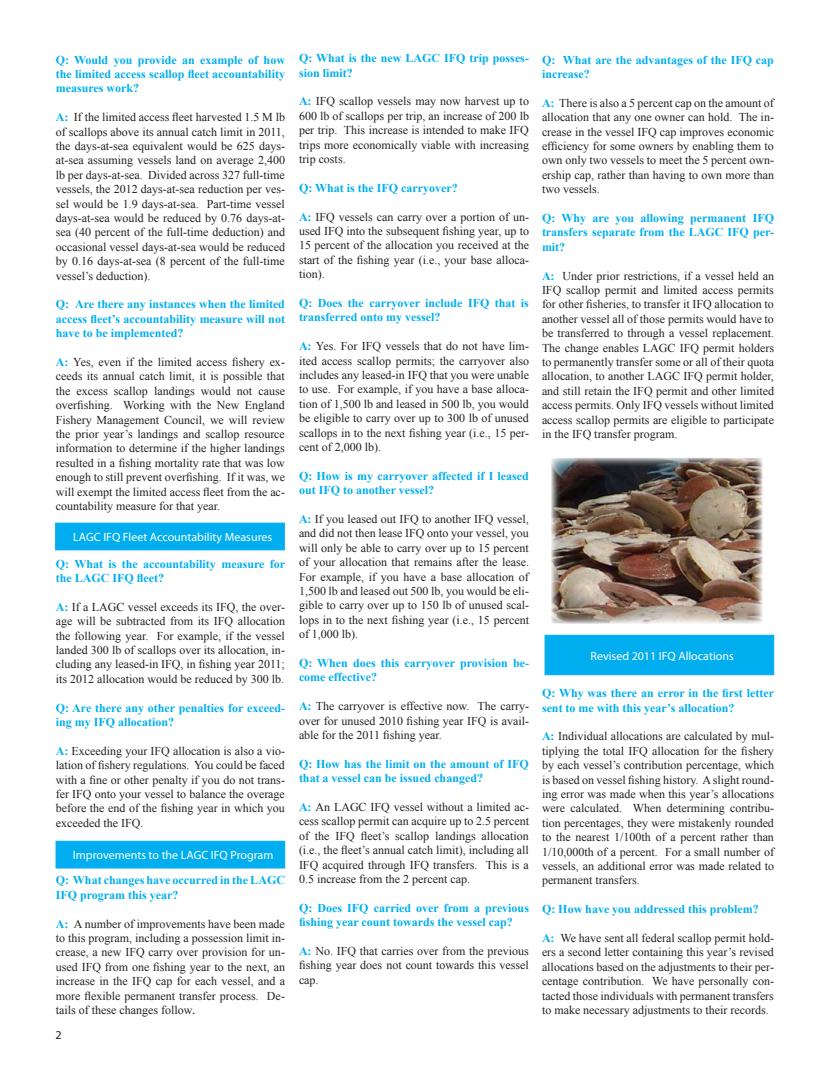
<style>
.page{position:relative;width:828px;height:1080px;background:#fff}
.page>*{position:absolute;margin:0;border:0;box-sizing:border-box;transform-origin:0 0}
.t1{font:12px/14.4px "Times New Roman";color:#231f20;text-align:justify}
.t2{font:700 12px/14.4px "Times New Roman";color:#00aeef}
.t3{font:12px "Myriad Pro";color:#fff}
.t4{font:12px "Myriad Pro";color:#231f20}
.s1{font-weight:700;color:#00aeef}
.s2{font-family:"Myriad Pro"}
</style>
<div class="page">
<div style="left:55px;top:523px;width:230px;height:27px;background:#00aeef;border:1px solid #00aeef"></div>
<div style="left:56px;top:841px;width:229px;height:27px;background:#00aeef;border:1px solid #00aeef"></div>
<div style="left:545px;top:635px;width:229px;height:40px;background:#00aeef;border:1px solid #00aeef"></div>
<img style="left:551px;top:457px;width:211px;height:167px">
<p class="t2" style="left:56px;top:52px;width:231px;text-align:justify">Q: Would you provide an example of how the limited access scallop fleet accountability measures work?</p>
<p class="t1" style="left:56px;top:110px;width:231px"><span class="s1">A:</span> If the limited access fleet harvested 1.5 M lb of scallops above its annual catch limit in 2011, the days-at-sea equivalent would be 625 days&shy;at-sea assuming vessels land on average 2,400 lb per days-at-sea. Divided across 327 full-time vessels, the 2012 days-at-sea reduction per ves&shy;sel would be 1.9 days-at-sea. Part-time vessel days-at-sea would be reduced by 0.76 days-at&shy;sea (40 percent of the full-time deduction) and occasional vessel days-at-sea would be reduced by 0.16 days-at-sea (8 percent of the full-time vessel’s deduction).</p>
<p class="t2" style="left:56px;top:297px;width:231px;text-align:justify">Q: Are there any instances when the limited access fleet’s accountability measure will not have to be implemented?</p>
<p class="t1" style="left:56px;top:355px;width:231px"><span class="s1">A:</span> Yes, even if the limited access fishery ex&shy;ceeds its annual catch limit, it is possible that the excess scallop landings would not cause overfishing. Working with the New England Fishery Management Council, we will review the prior year’s landings and scallop resource information to determine if the higher landings resulted in a fishing mortality rate that was low enough to still prevent overfishing. If it was, we will exempt the limited access fleet from the ac&shy;countability measure for that year.</p>
<p class="t3" style="left:73px;top:530px;width:200px">LAGC IFQ Fleet Accountability Measures</p>
<p class="t2" style="left:56px;top:556px;width:231px">Q: What is the accountability measure for the LAGC IFQ fleet?</p>
<p class="t1" style="left:56px;top:599px;width:231px"><span class="s1">A:</span> If a LAGC vessel exceeds its IFQ, the over&shy;age will be subtracted from its IFQ allocation the following year. For example, if the vessel landed 300 lb of scallops over its allocation, in&shy;cluding any leased-in IFQ, in fishing year 2011; its 2012 allocation would be reduced by 300 lb.</p>
<p class="t2" style="left:56px;top:700px;width:231px">Q: Are there any other penalties for exceed&shy;ing my IFQ allocation?</p>
<p class="t1" style="left:56px;top:743px;width:231px"><span class="s1">A:</span> Exceeding your IFQ allocation is also a vio&shy;lation of fishery regulations. You could be faced with a fine or other penalty if you do not trans&shy;fer IFQ onto your vessel to balance the overage before the end of the fishing year in which you exceeded the IFQ.</p>
<p class="t3" style="left:73px;top:848px;width:202px">Improvements to the LAGC IFQ Program</p>
<p class="t2" style="left:56px;top:873px;width:231px">Q: What changes have occurred in the LAGC<br>IFQ program this year?</p>
<p class="t1" style="left:56px;top:916px;width:231px"><span class="s1">A:</span> A number of improvements have been made to this program, including a possession limit in&shy;crease, a new IFQ carry over provision for un&shy;used IFQ from one fishing year to the next, an increase in the IFQ cap for each vessel, and a more flexible permanent transfer process. De&shy;tails of these changes follow<span class="s2">.</span></p>
<p class="t4" style="left:55px;top:1028px;width:8px">2</p>
<p class="t2" style="left:299px;top:51px;width:231px">Q: What is the new LAGC IFQ trip posses&shy;sion limit?</p>
<p class="t1" style="left:299px;top:94px;width:232px"><span class="s1">A:</span> IFQ scallop vessels may now harvest up to 600 lb of scallops per trip, an increase of 200 lb per trip. This increase is intended to make IFQ trips more economically viable with increasing trip costs.</p>
<p class="t2" style="left:299px;top:180px;width:160px">Q: What is the IFQ carryover?</p>
<p class="t1" style="left:299px;top:209px;width:232px"><span class="s1">A:</span> IFQ vessels can carry over a portion of un&shy;used IFQ into the subsequent fishing year, up to 15 percent of the allocation you received at the start of the fishing year (i.e., your base alloca&shy;tion).</p>
<p class="t2" style="left:299px;top:295px;width:231px">Q: Does the carryover include IFQ that is transferred onto my vessel?</p>
<p class="t1" style="left:299px;top:339px;width:232px"><span class="s1">A:</span> Yes. For IFQ vessels that do not have lim&shy;ited access scallop permits; the carryover also includes any leased-in IFQ that you were unable to use. For example, if you have a base alloca&shy;tion of 1,500 lb and leased in 500 lb, you would be eligible to carry over up to 300 lb of unused scallops in to the next fishing year (i.e., 15 per&shy;cent of 2,000 lb).</p>
<p class="t2" style="left:299px;top:468px;width:231px">Q: How is my carryover affected if I leased out IFQ to another vessel?</p>
<p class="t1" style="left:299px;top:512px;width:232px"><span class="s1">A:</span> If you leased out IFQ to another IFQ vessel, and did not then lease IFQ onto your vessel, you will only be able to carry over up to 15 percent of your allocation that remains after the lease.<br>For example, if you have a base allocation of 1,500 lb and leased out 500 lb, you would be eli&shy;gible to carry over up to 150 lb of unused scal&shy;lops in to the next fishing year (i.e., 15 percent of 1,000 lb).</p>
<p class="t2" style="left:299px;top:655px;width:231px">Q: When does this carryover provision be&shy;come effective?</p>
<p class="t1" style="left:299px;top:699px;width:231px"><span class="s1">A:</span> The carryover is effective now. The carry&shy;over for unused 2010 fishing year IFQ is avail&shy;able for the 2011 fishing year.</p>
<p class="t2" style="left:299px;top:756px;width:231px">Q: How has the limit on the amount of IFQ that a vessel can be issued changed?</p>
<p class="t1" style="left:299px;top:800px;width:232px"><span class="s1">A:</span> An LAGC IFQ vessel without a limited ac&shy;cess scallop permit can acquire up to 2.5 percent of the IFQ fleet’s scallop landings allocation (i.e., the fleet’s annual catch limit), including all IFQ acquired through IFQ transfers. This is a 0.5 increase from the 2 percent cap.</p>
<p class="t2" style="left:299px;top:900px;width:232px">Q: Does IFQ carried over from a previous fishing year count towards the vessel cap?</p>
<p class="t1" style="left:299px;top:944px;width:231px"><span class="s1">A:</span> No. IFQ that carries over from the previous fishing year does not count towards this vessel cap.</p>
<p class="t2" style="left:542px;top:52px;width:233px">Q: What are the advantages of the IFQ cap increase?</p>
<p class="t1" style="left:542px;top:95px;width:234px"><span class="s1">A:</span> There is also a 5 percent cap on the amount of allocation that any one owner can hold. The in&shy;crease in the vessel IFQ cap improves economic efficiency for some owners by enabling them to own only two vessels to meet the 5 percent own&shy;ership cap, rather than having to own more than two vessels.</p>
<p class="t2" style="left:542px;top:211px;width:234px;text-align:justify">Q: Why are you allowing permanent IFQ transfers separate from the LAGC IFQ per&shy;mit?</p>
<p class="t1" style="left:542px;top:268px;width:234px"><span class="s1">A:</span> Under prior restrictions, if a vessel held an IFQ scallop permit and limited access permits for other fisheries, to transfer it IFQ allocation to another vessel all of those permits would have to be transferred to through a vessel replacement.<br>The change enables LAGC IFQ permit holders to permanently transfer some or all of their quota allocation, to another LAGC IFQ permit holder, and still retain the IFQ permit and other limited access permits. Only IFQ vessels without limited access scallop permits are eligible to participate in the IFQ transfer program.</p>
<p class="t3" style="left:590px;top:648px;width:145px">Revised 2011 IFQ Allocations</p>
<p class="t2" style="left:542px;top:686px;width:234px">Q: Why was there an error in the first letter sent to me with this year’s allocation?</p>
<p class="t1" style="left:542px;top:729px;width:234px"><span class="s1">A:</span> Individual allocations are calculated by mul&shy;tiplying the total IFQ allocation for the fishery by each vessel’s contribution percentage, which is based on vessel fishing history. A slight round&shy;ing error was made when this year’s allocations were calculated. When determining contribu&shy;tion percentages, they were mistakenly rounded to the nearest 1/100th of a percent rather than 1/10,000th of a percent. For a small number of vessels, an additional error was made related to permanent transfers.</p>
<p class="t2" style="left:542px;top:902px;width:218px">Q: How have you addressed this problem?</p>
<p class="t1" style="left:542px;top:931px;width:233px"><span class="s1">A:</span> We have sent all federal scallop permit hold&shy;ers a second letter containing this year’s revised allocations based on the adjustments to their per&shy;centage contribution. We have personally con&shy;tacted those individuals with permanent transfers to make necessary adjustments to their records.</p>
</div>
